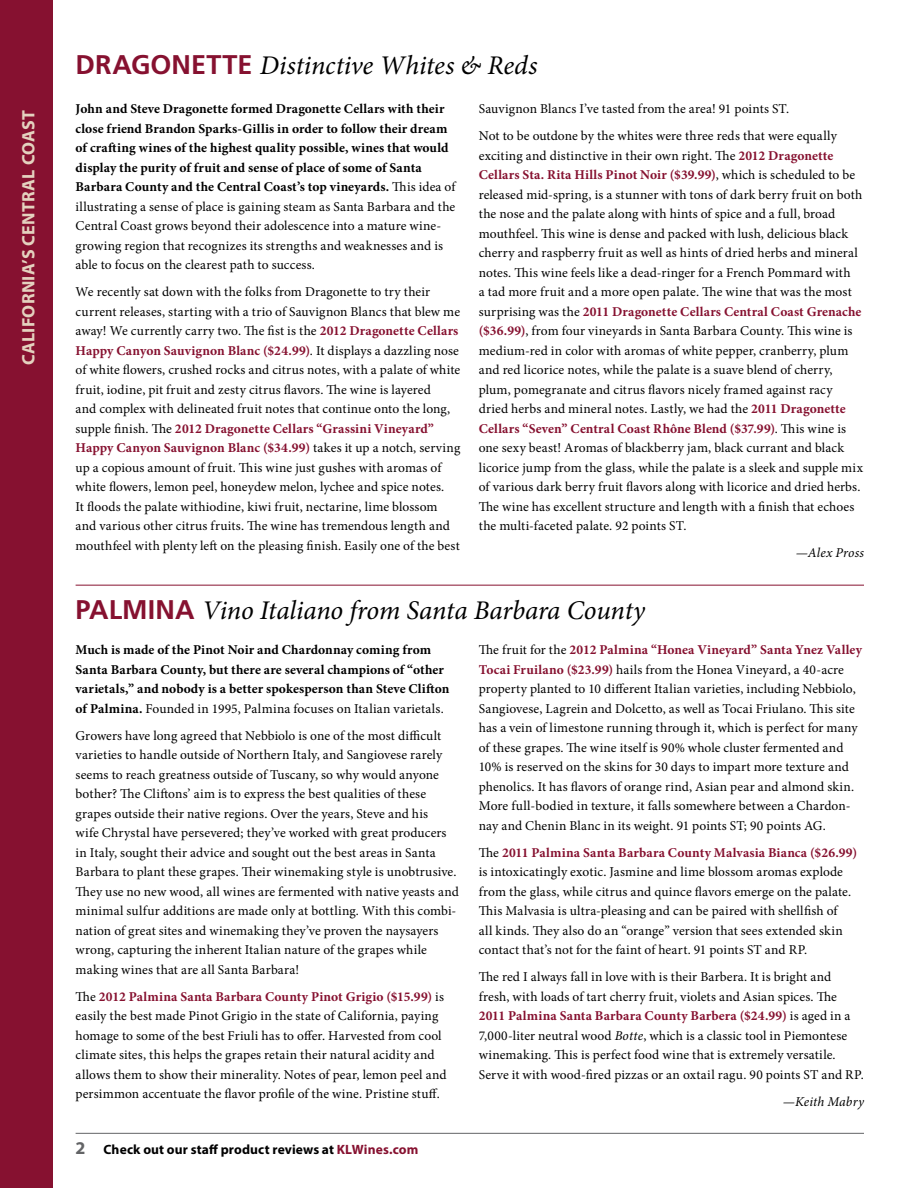
<style>
.page{position:relative;width:918px;height:1188px;background:#fff}
.page>*{position:absolute;margin:0;border:0;box-sizing:border-box;transform-origin:0 0}
.Column_Title_Red_Bol{font:italic 27px "Minion Pro";letter-spacing:-.005em;color:#000}
.Section_Header{font:700 18px "Myriad Pro";letter-spacing:.015em;color:#e4d2bf}
.Body_Copy{font:13.5px/19.5px "Minion Pro";letter-spacing:.01em;color:#000}
.Body_Copy-2{font:700 13.5px/19.5px "Minion Pro";letter-spacing:.01em;color:#000}
.Section_Header-2{font:700 13.5px "Myriad Pro";letter-spacing:.01em;color:#000}
.Byline{font:italic 13.5px "Minion Pro";letter-spacing:.01em;color:#000}
.s1{font-family:"Frutiger LT Std";font-weight:700;font-style:normal;color:#861130}
.s2{font-weight:400}
.s3{font-weight:700;color:#861130}
.s4{font-size:18px;color:#636466}
.s5{color:#861130}
.s6{font-style:italic}
</style>
<div class="page">
<div style="left:0;top:0;width:53px;height:1188px;background:#861130"></div>
<hr style="left:76px;top:1133px;width:788px;height:1px;background:#636466">
<hr style="left:76px;top:585px;width:788px;height:1px;background:#861130">
<p class="Section_Header" style="left:17px;top:365px;width:257px;rotate:-90deg">CALIFORNIA’S CENTRAL COAST</p>
<p class="Column_Title_Red_Bol" style="left:76px;top:47px;width:463px"><span class="s1">DRAGONETTE</span> Distinctive Whites &amp; Reds</p>
<p class="Body_Copy-2" style="left:76px;top:99px;width:381px">John and Steve Dragonette formed Dragonette Cellars with their close friend Brandon Sparks-Gillis in order to follow their dream of crafting wines of the highest quality possible, wines that would display the purity of fruit and sense of place of some of Santa Barbara County and the Central Coast’s top vineyards. <span class="s2">This idea of illustrating a sense of place is gaining steam as Santa Barbara and the Central Coast grows beyond their adolescence into a mature wine&shy;growing region that recognizes its strengths and weaknesses and is able to focus on the clearest path to success.</span></p>
<p class="Body_Copy" style="left:76px;top:282px;width:386px">We recently sat down with the folks from Dragonette to try their current releases, starting with a trio of Sauvignon Blancs that blew me away! We currently carry two. The fist is the <span class="s3">2012 Dragonette Cellars Happy Canyon Sauvignon Blanc ($24.99)</span>. It displays a dazzling nose of white flowers, crushed rocks and citrus notes, with a palate of white fruit, iodine, pit fruit and zesty citrus flavors. The wine is layered<br>and complex with delineated fruit notes that continue onto the long, supple finish. The <span class="s3">2012 Dragonette Cellars “Grassini Vineyard” Happy Canyon Sauvignon Blanc ($34.99)</span> takes it up a notch, serving up a copious amount of fruit. This wine just gushes with aromas of white flowers, lemon peel, honeydew melon, lychee and spice notes.<br>It floods the palate withiodine, kiwi fruit, nectarine, lime blossom and various other citrus fruits. The wine has tremendous length and mouthfeel with plenty left on the pleasing finish. Easily one of the best</p>
<p class="Body_Copy" style="left:479px;top:99px;width:312px">Sauvignon Blancs I’ve tasted from the area! 91 points ST.</p>
<p class="Body_Copy" style="left:479px;top:126px;width:386px">Not to be outdone by the whites were three reds that were equally exciting and distinctive in their own right. The <span class="s3">2012 Dragonette Cellars Sta. Rita Hills Pinot Noir ($39.99)</span>, which is scheduled to be released mid-spring, is a stunner with tons of dark berry fruit on both the nose and the palate along with hints of spice and a full, broad mouthfeel. This wine is dense and packed with lush, delicious black cherry and raspberry fruit as well as hints of dried herbs and mineral notes. This wine feels like a dead-ringer for a French Pommard with<br>a tad more fruit and a more open palate. The wine that was the most surprising was the <span class="s3">2011 Dragonette Cellars Central Coast Grenache ($36.99)</span>, from four vineyards in Santa Barbara County. This wine is medium-red in color with aromas of white pepper, cranberry, plum and red licorice notes, while the palate is a suave blend of cherry, plum, pomegranate and citrus flavors nicely framed against racy dried herbs and mineral notes. Lastly, we had the <span class="s3">2011 Dragonette Cellars “Seven” Central Coast Rhône Blend ($37.99)</span>. This wine is one sexy beast! Aromas of blackberry jam, black currant and black licorice jump from the glass, while the palate is a sleek and supple mix of various dark berry fruit flavors along with licorice and dried herbs.<br>The wine has excellent structure and length with a finish that echoes the multi-faceted palate. 92 points ST.</p>
<p class="Byline" style="left:796px;top:544px;width:70px">—Alex Pross</p>
<p class="Column_Title_Red_Bol" style="left:76px;top:592px;width:571px"><span class="s1">PALMINA</span> Vino Italiano from Santa Barbara County</p>
<p class="Body_Copy-2" style="left:76px;top:640px;width:376px">Much is made of the Pinot Noir and Chardonnay coming from Santa Barbara County, but there are several champions of “other varietals,” and nobody is a better spokesperson than Steve Clifton of Palmina. <span class="s2">Founded in 1995, Palmina focuses on Italian varietals.</span></p>
<p class="Body_Copy" style="left:76px;top:726px;width:385px">Growers have long agreed that Nebbiolo is one of the most difficult varieties to handle outside of Northern Italy, and Sangiovese rarely seems to reach greatness outside of Tuscany, so why would anyone bother? The Cliftons’ aim is to express the best qualities of these grapes outside their native regions. Over the years, Steve and his<br>wife Chrystal have persevered; they’ve worked with great producers in Italy, sought their advice and sought out the best areas in Santa Barbara to plant these grapes. Their winemaking style is unobtrusive.<br>They use no new wood, all wines are fermented with native yeasts and minimal sulfur additions are made only at bottling. With this combi&shy;nation of great sites and winemaking they’ve proven the naysayers wrong, capturing the inherent Italian nature of the grapes while making wines that are all Santa Barbara!</p>
<p class="Body_Copy" style="left:76px;top:987px;width:372px">The <span class="s3">2012 Palmina Santa Barbara County Pinot Grigio ($15.99)</span> is easily the best made Pinot Grigio in the state of California, paying homage to some of the best Friuli has to offer. Harvested from cool climate sites, this helps the grapes retain their natural acidity and allows them to show their minerality. Notes of pear, lemon peel and persimmon accentuate the flavor profile of the wine. Pristine stuff.</p>
<p class="Section_Header-2" style="left:76px;top:1140px;width:344px"><span class="s4">2</span> Check out our staff product reviews at <span class="s5">KLWines.com</span></p>
<p class="Body_Copy" style="left:479px;top:640px;width:385px">The fruit for the <span class="s3">2012 Palmina “Honea Vineyard” Santa Ynez Valley Tocai Fruilano ($23.99)</span> hails from the Honea Vineyard, a 40-acre property planted to 10 different Italian varieties, including Nebbiolo, Sangiovese, Lagrein and Dolcetto, as well as Tocai Friulano. This site has a vein of limestone running through it, which is perfect for many of these grapes. The wine itself is 90% whole cluster fermented and 10% is reserved on the skins for 30 days to impart more texture and phenolics. It has flavors of orange rind, Asian pear and almond skin.<br>More full-bodied in texture, it falls somewhere between a Chardon&shy;nay and Chenin Blanc in its weight. 91 points ST; 90 points AG.</p>
<p class="Body_Copy" style="left:479px;top:843px;width:380px">The <span class="s3">2011 Palmina Santa Barbara County Malvasia Bianca ($26.99) </span>is intoxicatingly exotic. Jasmine and lime blossom aromas explode from the glass, while citrus and quince flavors emerge on the palate.<br>This Malvasia is ultra-pleasing and can be paired with shellfish of<br>all kinds. They also do an “orange” version that sees extended skin contact that’s not for the faint of heart. 91 points ST and RP.</p>
<p class="Body_Copy" style="left:479px;top:967px;width:387px">The red I always fall in love with is their Barbera. It is bright and fresh, with loads of tart cherry fruit, violets and Asian spices. The <span class="s3">2011 Palmina Santa Barbara County Barbera ($24.99)</span> is aged in a 7,000-liter neutral wood <span class="s6">Botte</span>, which is a classic tool in Piemontese winemaking. This is perfect food wine that is extremely versatile.<br>Serve it with wood-fired pizzas or an oxtail ragu. 90 points ST and RP.</p>
<p class="Byline" style="left:783px;top:1092px;width:83px">—Keith Mabry</p>
</div>
